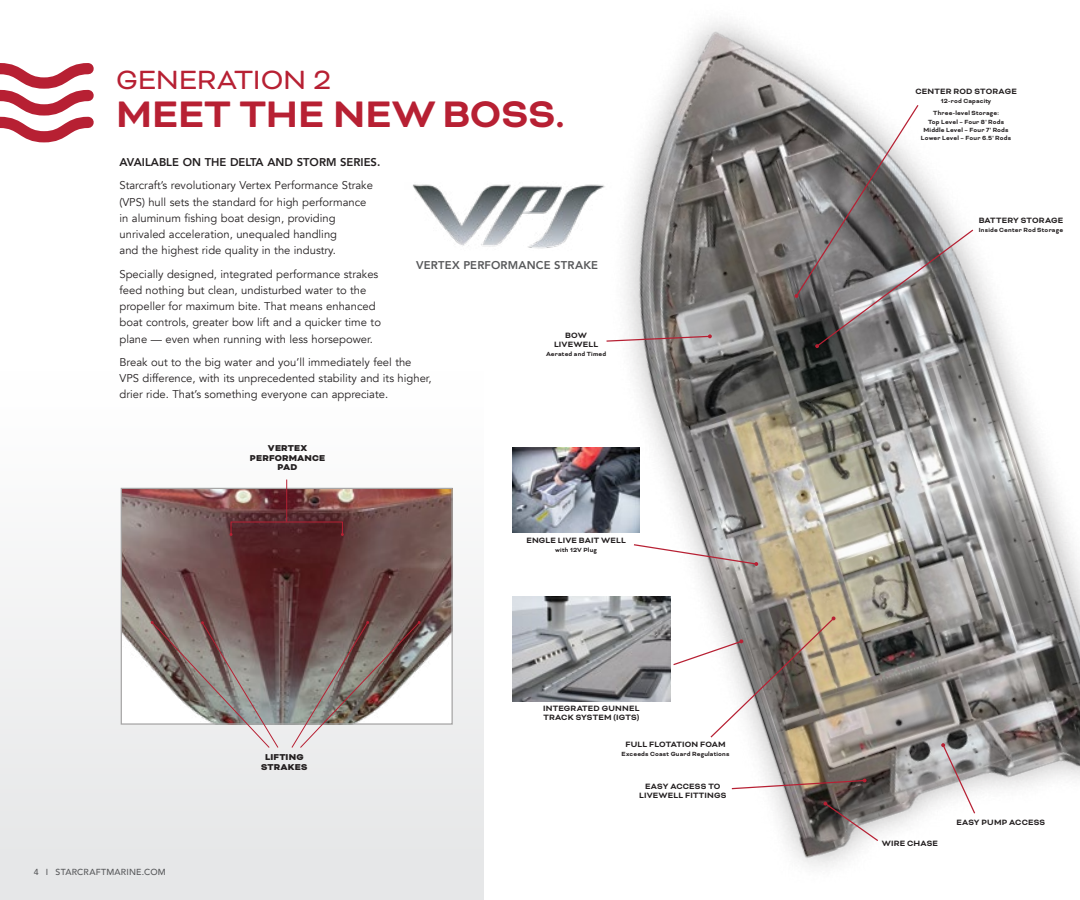
<style>
.page{position:relative;width:1080px;height:900px;background:#fff}
.page>*{position:absolute;margin:0;border:0;box-sizing:border-box;transform-origin:0 0}
.t1{font:700 42.5px "Bicyclette";color:#b72033}
.t2{font:30.38px "Bicyclette";letter-spacing:-.005em;color:#b72033}
.t3{font:11.25px/16.2px "Avenir";color:#231f20}
.t4{font:800 11.25px "Avenir";color:#231f20}
.t5{font:800 11.25px "Avenir";letter-spacing:.015em;color:#58595b}
.t6{font:900 9.88px/9.9px "Bicyclette";letter-spacing:.015em;color:#231f20;text-align:center}
.t7{font:700 8.88px/8.9px "Bicyclette";letter-spacing:.02em;color:#231f20;text-align:center}
.t8{font:500 8.75px "Avenir";letter-spacing:.025em;color:#58595b}
.t9{font:700 6.88px/8.2px "Bicyclette";letter-spacing:.03em;color:#231f20;text-align:center}
</style>
<div class="page">
<div style="left:0;top:371px;width:484px;height:529px;background:linear-gradient(to right,#f1f2f2,#f1f1f2)"></div>
<img style="left:123px;top:490px;width:328px;height:233px">
<div style="left:121px;top:488px;width:332px;height:237px;border:1px solid #a6a5a5"></div>
<svg style="left:0;top:63px;width:94px;height:80px"></svg>
<img style="left:536px;top:21px;width:544px;height:846px">
<svg style="left:794px;top:104px;width:181px;height:244px"></svg>
<svg style="left:605px;top:334px;width:107px;height:8px"></svg>
<svg style="left:633px;top:543px;width:125px;height:23px"></svg>
<svg style="left:823px;top:802px;width:57px;height:40px"></svg>
<svg style="left:672px;top:616px;width:164px;height:123px"></svg>
<svg style="left:731px;top:779px;width:136px;height:11px"></svg>
<svg style="left:941px;top:743px;width:35px;height:72px"></svg>
<img style="left:512px;top:447px;width:128px;height:85px">
<img style="left:413px;top:171px;width:205px;height:82px">
<svg style="left:150px;top:621px;width:129px;height:128px"></svg>
<svg style="left:291px;top:621px;width:130px;height:128px"></svg>
<div style="left:231px;top:522px;width:112px;height:13px;border:1px solid #b72033"></div>
<hr style="left:286px;top:480px;width:1px;height:42px;background:#b72033">
<img style="left:512px;top:596px;width:158px;height:105px">
<h2 class="t2" style="left:116px;top:62px;width:217px">GENERATION 2</h2>
<h1 class="t1" style="left:116px;top:89px;width:450px">MEET THE NEW BOSS.</h1>
<p class="t4" style="left:119px;top:153px;width:262px">AVAILABLE ON THE DELTA AND STORM SERIES.</p>
<p class="t3" style="left:119px;top:178px;width:255px">Starcraft’s revolutionary Vertex Performance Strake (VPS) hull sets the standard for high performance in aluminum fishing boat design, providing unrivaled acceleration, unequaled handling<br>and the highest ride quality in the industry.</p>
<p class="t3" style="left:119px;top:266px;width:263px">Specially designed, integrated performance strakes feed nothing but clean, undisturbed water to the propeller for maximum bite. That means enhanced boat controls, greater bow lift and a quicker time to plane — even when running with less horsepower.</p>
<p class="t3" style="left:119px;top:354px;width:314px">Break out to the big water and you’ll immediately feel the<br>VPS difference, with its unprecedented stability and its higher, drier ride. That’s something everyone can appreciate.</p>
<p class="t5" style="left:416px;top:256px;width:183px">VERTEX PERFORMANCE STRAKE</p>
<p class="t7" style="left:554px;top:331px;width:46px">BOW<br>LIVEWELL</p>
<p class="t9" style="left:546px;top:349px;width:62px">Aerated and Timed</p>
<p class="t6" style="left:250px;top:443px;width:77px">VERTEX<br>PERFORMANCE<br>PAD</p>
<p class="t8" style="left:34px;top:864px;width:134px">4 I STARCRAFTMARINE.COM</p>
<p class="t6" style="left:261px;top:752px;width:48px">LIFTING<br>STRAKES</p>
<p class="t7" style="left:526px;top:536px;width:101px">ENGLE LIVE BAIT WELL</p>
<p class="t9" style="left:555px;top:545px;width:43px">with 12V Plug</p>
<p class="t7" style="left:543px;top:704px;width:98px;text-align:left">INTEGRATED GUNNEL<br>TRACK SYSTEM (IGTS)</p>
<p class="t7" style="left:626px;top:740px;width:102px">FULL FLOTATION FOAM</p>
<p class="t9" style="left:622px;top:750px;width:109px">Exceeds Coast Guard Regulations</p>
<p class="t7" style="left:639px;top:782px;width:89px">EASY ACCESS TO<br>LIVEWELL FITTINGS</p>
<p class="t7" style="left:915px;top:87px;width:103px">CENTER ROD STORAGE</p>
<p class="t9" style="left:941px;top:97px;width:52px">12-rod Capacity</p>
<p class="t9" style="left:921px;top:109px;width:92px">Three-level Storage:<br>Top Level – Four 8' Rods<br>Middle Level – Four 7' Rods<br>Lower Level – Four 6.5' Rods</p>
<p class="t7" style="left:979px;top:216px;width:86px">BATTERY STORAGE</p>
<p class="t9" style="left:979px;top:225px;width:86px">Inside Center Rod Storage</p>
<p class="t7" style="left:882px;top:839px;width:58px">WIRE CHASE</p>
<p class="t7" style="left:956px;top:818px;width:90px">EASY PUMP ACCESS</p>
</div>
